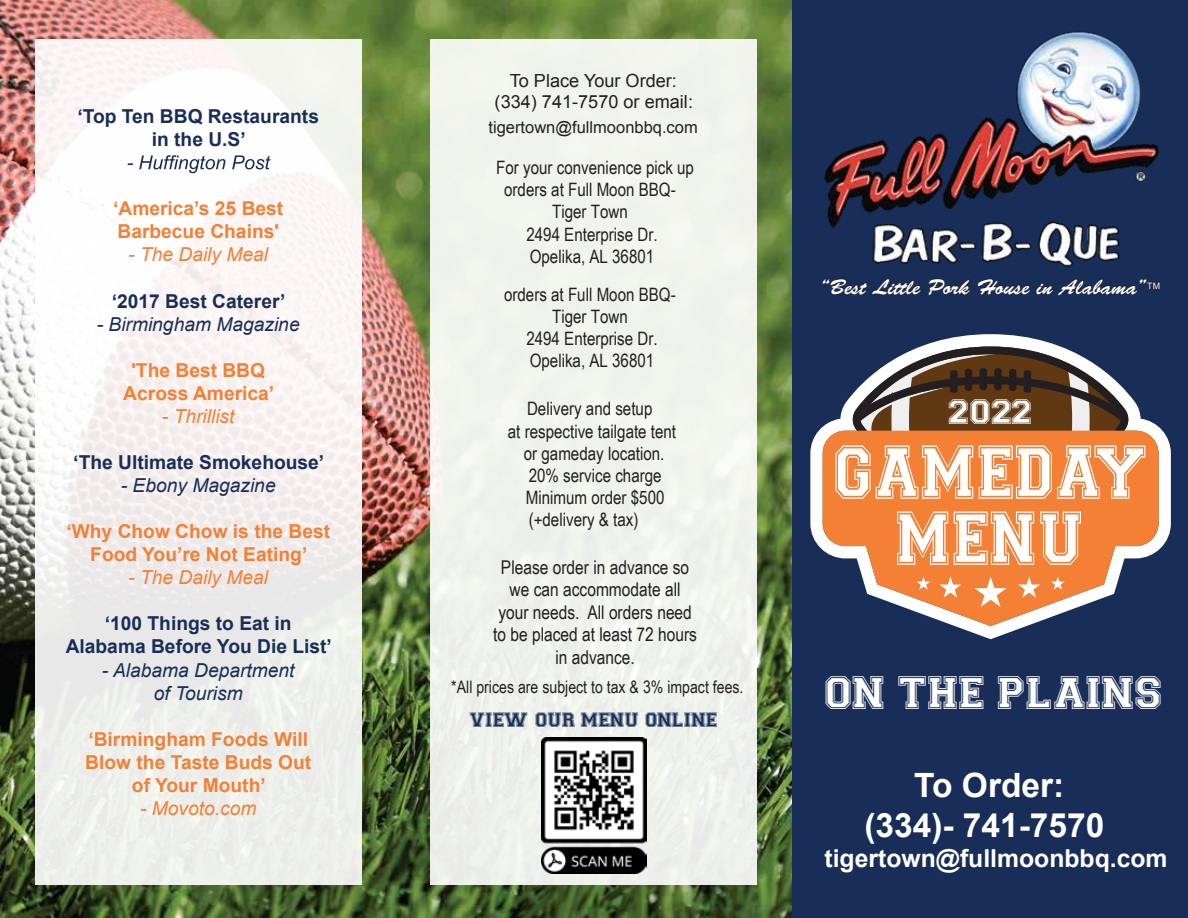
<style>
.page{position:relative;width:1188px;height:918px;background:#fff}
.page>*{position:absolute;margin:0;border:0;box-sizing:border-box;transform-origin:0 0}
.t1{font:76.2px/66px "Varsity";letter-spacing:.02em;color:#fff;text-align:center;scale:.87 1}
.t2{font:46.8px "Varsity";color:#fff}
.t3{font:35.25px "Varsity";color:#fff}
.t4{font:700 33.45px/40.2px "Arial";color:#fff;text-align:center}
.t5{font:700 24.75px "Arial";color:#fff}
.t6{font:21.3px "Brush Script Std";color:#fff}
.t7{font:20.85px "Varsity";color:#182e58}
.t8{font:700 19.2px/23.1px "Arial";color:#f48035;text-align:center}
.t9{font:700 19.2px/23.1px "Arial";color:#182e58;text-align:center}
.t10{font:italic 19.2px/23.1px "Arial";color:#182e58;text-align:center}
.t11{font:italic 19.2px "Arial";color:#f48035}
.t12{font:18.9px/22.5px "Arial Narrow";color:#231f20;text-align:center}
.t13{font:18.45px/22px "Arial Narrow";color:#231f20;text-align:center}
.t14{font:18.15px/21.8px "Arial";color:#231f20;text-align:center}
.t15{font:17.25px "Arial Narrow";color:#231f20}
.t16{font:16.5px "Arial";color:#231f20}
.t17{font:8.85px "Arial";color:#fff}
</style>
<div class="page">
<img style="left:0;top:0;width:792px;height:918px">
<div style="left:793px;top:0;width:395px;height:918px;background:#182e58"></div>
<div style="left:430px;top:39px;width:328px;height:846px;background:#f0f3ed"></div>
<svg style="left:831px;top:289px;width:90px;height:6px"></svg>
<svg style="left:928px;top:289px;width:42px;height:6px"></svg>
<svg style="left:980px;top:289px;width:50px;height:6px"></svg>
<svg style="left:1036px;top:289px;width:102px;height:7px"></svg>
<img style="left:822px;top:31px;width:338px;height:258px">
<div style="left:35px;top:39px;width:327px;height:846px;background:linear-gradient(to right,#f5f4f3,#f3f1ee)"></div>
<svg style="left:128px;top:155px;width:143px;height:18px"></svg>
<svg style="left:810px;top:334px;width:361px;height:305px"></svg>
<svg style="left:823px;top:347px;width:336px;height:84px"></svg>
<svg style="left:852px;top:347px;width:278px;height:84px;background:#6a5a4e"></svg>
<svg style="left:823px;top:431px;width:336px;height:195px;background:#d67e48"></svg>
<svg style="left:975px;top:577px;width:32px;height:30px"></svg>
<svg style="left:1018px;top:577px;width:22px;height:21px"></svg>
<svg style="left:1051px;top:577px;width:14px;height:13px"></svg>
<svg style="left:916px;top:577px;width:14px;height:13px"></svg>
<svg style="left:939px;top:577px;width:23px;height:21px"></svg>
<img style="left:542px;top:737px;width:104px;height:136px">
<p class="t9" style="left:77px;top:105px;width:243px">‘Top Ten BBQ Restaurants in the U.S’</p>
<p class="t8" style="left:113px;top:198px;width:172px;text-align:left">‘America’s 25 Best<br>Barbecue Chains'</p>
<p class="t11" style="left:128px;top:242px;width:141px">- The Daily Meal</p>
<p class="t9" style="left:112px;top:290px;width:175px">‘2017 Best Caterer’</p>
<p class="t10" style="left:97px;top:313px;width:204px">- Birmingham Magazine</p>
<p class="t8" style="left:123px;top:359px;width:152px">'The Best BBQ<br>Across America’</p>
<p class="t11" style="left:162px;top:404px;width:74px">- Thrillist</p>
<p class="t9" style="left:73px;top:451px;width:252px">‘The Ultimate Smokehouse’</p>
<p class="t10" style="left:121px;top:474px;width:156px">- Ebony Magazine</p>
<p class="t8" style="left:66px;top:521px;width:265px">‘Why Chow Chow is the Best<br>Food You’re Not Eating’</p>
<p class="t11" style="left:128px;top:565px;width:141px">- The Daily Meal</p>
<p class="t9" style="left:66px;top:613px;width:268px">‘100 Things to Eat in<br>Alabama Before You Die List’</p>
<p class="t10" style="left:102px;top:659px;width:194px">- Alabama Department of Tourism</p>
<p class="t8" style="left:85px;top:728px;width:227px">‘Birmingham Foods Will<br>Blow the Taste Buds Out of Your Mouth’</p>
<p class="t11" style="left:140px;top:796px;width:118px">- Movoto.com</p>
<p class="t14" style="left:495px;top:69px;width:200px">To Place Your Order: (334) 741-7570 or email:</p>
<p class="t16" style="left:489px;top:116px;width:211px">tigertown@fullmoonbbq.com</p>
<p class="t13" style="left:496px;top:156px;width:199px">For your convenience pick up orders at Full Moon BBQ-<br>Tiger Town<br>2494 Enterprise Dr.<br>Opelika, AL 36801</p>
<p class="t13" style="left:504px;top:283px;width:173px">orders at Full Moon BBQ-<br>Tiger Town<br>2494 Enterprise Dr.<br>Opelika, AL 36801</p>
<p class="t13" style="left:527px;top:397px;width:127px">Delivery and setup</p>
<p class="t13" style="left:508px;top:419px;width:170px">at respective tailgate tent</p>
<p class="t13" style="left:524px;top:442px;width:142px">or gameday location.</p>
<p class="t13" style="left:529px;top:464px;width:134px">20% service charge</p>
<p class="t13" style="left:526px;top:486px;width:140px">Minimum order $500</p>
<p class="t13" style="left:529px;top:508px;width:111px">(+delivery &amp; tax)</p>
<p class="t12" style="left:493px;top:555px;width:205px">Please order in advance so we can accommodate all your needs. All orders need to be placed at least 72 hours in advance.</p>
<p class="t15" style="left:451px;top:674px;width:294px">*All prices are subject to tax &amp; 3% impact fees.</p>
<h2 class="t2" style="left:824px;top:663px;width:340px">ON THE PLAINS</h2>
<p class="t6" style="left:820px;top:275px;width:329px">“Best Little Pork House in Alabama”</p>
<p class="t17" style="left:1147px;top:280px;width:14px">TM</p>
<h3 class="t3" style="left:948px;top:390px;width:86px">2022</h3>
<h1 class="t1" style="left:833px;top:437px;width:364px">GAMEDAY<br>MENU</h1>
<p class="t7" style="left:470px;top:706px;width:249px">VIEW OUR MENU ONLINE</p>
<h3 class="t4" style="left:864px;top:767px;width:242px">To Order: (334)- 741-7570</h3>
<h3 class="t5" style="left:825px;top:842px;width:345px">tigertown@fullmoonbbq.com</h3>
</div>
